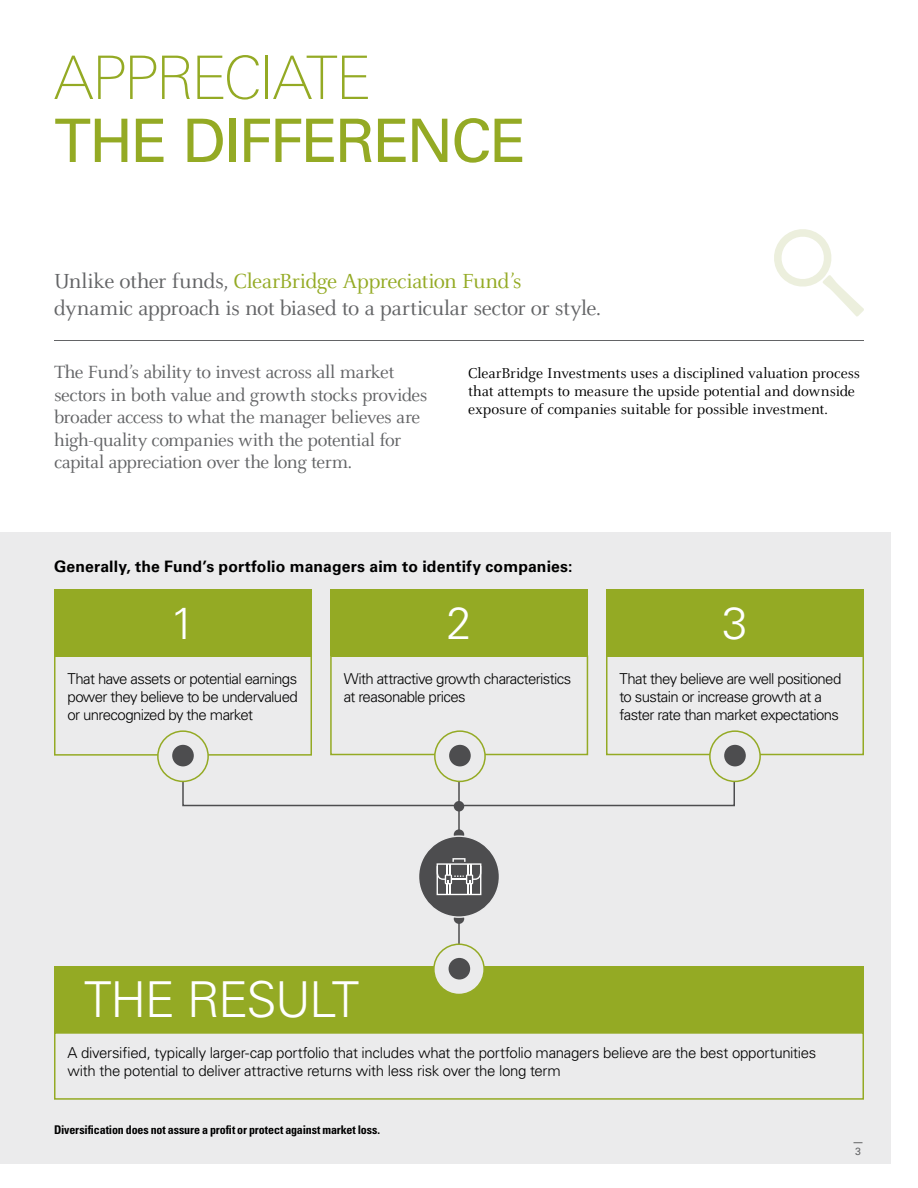
<style>
.page{position:relative;width:918px;height:1188px;background:#fff}
.page>*{position:absolute;margin:0;border:0;box-sizing:border-box;transform-origin:0 0}
.t1{font:60px "Univers LT Std";letter-spacing:-.03em;color:#94aa24}
.t2{font:100 60px "Linotype Univers 230";letter-spacing:-.045em;color:#94aa24}
.t3{font:300 49.5px "Univers LT Std";letter-spacing:-.03em;color:#fff}
.t4{font:300 45px "Univers LT Std";color:#fff}
.t5{font:22.5px/27px "Celeste OT";letter-spacing:-.02em;color:#636466}
.t6{font:19.5px/22.5px "Celeste OT";letter-spacing:-.03em;color:#636466}
.t7{font:15.75px/18px "Celeste OT";letter-spacing:-.01em;color:#000}
.t8{font:700 15.75px "Univers LT Std";letter-spacing:.01em;color:#000}
.t9{font:300 15px/18px "Univers LT Std";letter-spacing:-.035em;color:#000}
.t10{font:700 condensed 12px "Univers LT Std";letter-spacing:-.01em;color:#000}
.t11{font:10.5px "Univers LT Std";color:#636466}
.s1{color:#94aa24}
</style>
<div class="page">
<div style="left:0;top:532px;width:891px;height:631px;background:#ebebec"></div>
<hr style="left:54px;top:340px;width:810px;height:1px;background:#636466">
<svg style="left:774px;top:229px;width:90px;height:88px"></svg>
<hr style="left:458px;top:776px;width:2px;height:54px;background:#4d4d4f">
<svg style="left:182px;top:772px;width:554px;height:35px"></svg>
<div style="left:54px;top:589px;width:258px;height:67px;background:#94aa24"></div>
<div style="left:54px;top:656px;width:258px;height:100px;border:2px solid #94aa24"></div>
<div style="left:330px;top:589px;width:258px;height:67px;background:#94aa24"></div>
<div style="left:330px;top:656px;width:258px;height:99px;border:2px solid #94aa24"></div>
<div style="left:606px;top:589px;width:258px;height:67px;background:#94aa24"></div>
<div style="left:606px;top:656px;width:258px;height:99px;border:2px solid #94aa24"></div>
<div style="left:454px;top:829px;width:10px;height:11px;background:#4d4d4f;border-radius:50%"></div>
<div style="left:454px;top:801px;width:10px;height:11px;background:#4d4d4f;border-radius:50%"></div>
<div style="left:454px;top:913px;width:10px;height:11px;background:#4d4d4f;border-radius:50%"></div>
<div style="left:435px;top:731px;width:50px;height:50px;background:#ebebec;border-radius:50%"></div>
<div style="left:434px;top:730px;width:52px;height:52px;border:2px solid #94aa24;border-radius:50%"></div>
<div style="left:449px;top:745px;width:22px;height:21px;background:#4d4d4f;border-radius:50%"></div>
<div style="left:710px;top:731px;width:50px;height:50px;background:#ebebec;border-radius:50%"></div>
<div style="left:709px;top:730px;width:52px;height:52px;border:2px solid #94aa24;border-radius:50%"></div>
<div style="left:724px;top:745px;width:22px;height:21px;background:#4d4d4f;border-radius:50%"></div>
<div style="left:158px;top:731px;width:50px;height:50px;background:#ebebec;border-radius:50%"></div>
<div style="left:157px;top:730px;width:52px;height:52px;border:2px solid #94aa24;border-radius:50%"></div>
<div style="left:172px;top:745px;width:22px;height:21px;background:#4d4d4f;border-radius:50%"></div>
<hr style="left:458px;top:915px;width:2px;height:54px;background:#4d4d4f">
<div style="left:54px;top:1032px;width:810px;height:68px;border:2px solid #94aa24"></div>
<div style="left:54px;top:966px;width:810px;height:67px;background:#94aa24"></div>
<div style="left:418px;top:836px;width:82px;height:81px;background:#4d4d4f;border-radius:50%"></div>
<div style="left:418px;top:835px;width:82px;height:83px;border:2px solid #ebebec;border-radius:50%"></div>
<svg style="left:437px;top:858px;width:44px;height:37px"></svg>
<div style="left:434px;top:944px;width:50px;height:50px;background:#ebebec;border-radius:50%"></div>
<div style="left:433px;top:944px;width:52px;height:51px;border:2px solid #94aa24;border-radius:50%"></div>
<div style="left:449px;top:958px;width:21px;height:22px;background:#4d4d4f;border-radius:50%"></div>
<h1 class="t2" style="left:54px;top:44px;width:318px">APPRECIATE</h1>
<h1 class="t1" style="left:54px;top:105px;width:474px">THE DIFFERENCE</h1>
<h3 class="t5" style="left:54px;top:267px;width:548px">Unlike other funds, <span class="s1">ClearBridge Appreciation Fund’s </span>dynamic approach is not biased to a particular sector or style.</h3>
<h3 class="t6" style="left:54px;top:361px;width:375px">The Fund’s ability to invest across all market sectors in both value and growth stocks provides broader access to what the manager believes are high-quality companies with the potential for capital appreciation over the long term.</h3>
<p class="t7" style="left:468px;top:364px;width:393px">ClearBridge Investments uses a disciplined valuation process that attempts to measure the upside potential and downside exposure of companies suitable for possible investment.</p>
<p class="t8" style="left:54px;top:557px;width:520px">Generally, the Fund’s portfolio managers aim to identify companies:</p>
<h3 class="t4" style="left:170px;top:596px;width:27px">1</h3>
<p class="t9" style="left:68px;top:670px;width:232px;text-align:justify">That have assets or potential earnings power they believe to be undervalued or unrecognized by the market</p>
<h3 class="t4" style="left:446px;top:596px;width:27px">2</h3>
<p class="t9" style="left:344px;top:670px;width:229px">With attractive growth characteristics at reasonable prices</p>
<h3 class="t4" style="left:722px;top:596px;width:27px">3</h3>
<p class="t9" style="left:620px;top:670px;width:223px">That they believe are well positioned to sustain or increase growth at a faster rate than market expectations</p>
<h2 class="t3" style="left:84px;top:970px;width:277px">THE RESULT</h2>
<p class="t9" style="left:68px;top:1043px;width:750px">A diversified, typically larger-cap portfolio that includes what the portfolio managers believe are the best opportunities with the potential to deliver attractive returns with less risk over the long term</p>
<p class="t10" style="left:54px;top:1122px;width:328px">Diversification does not assure a profit or protect against market loss.</p>
<p class="t11" style="left:855px;top:1145px;width:7px">3</p>
</div>
